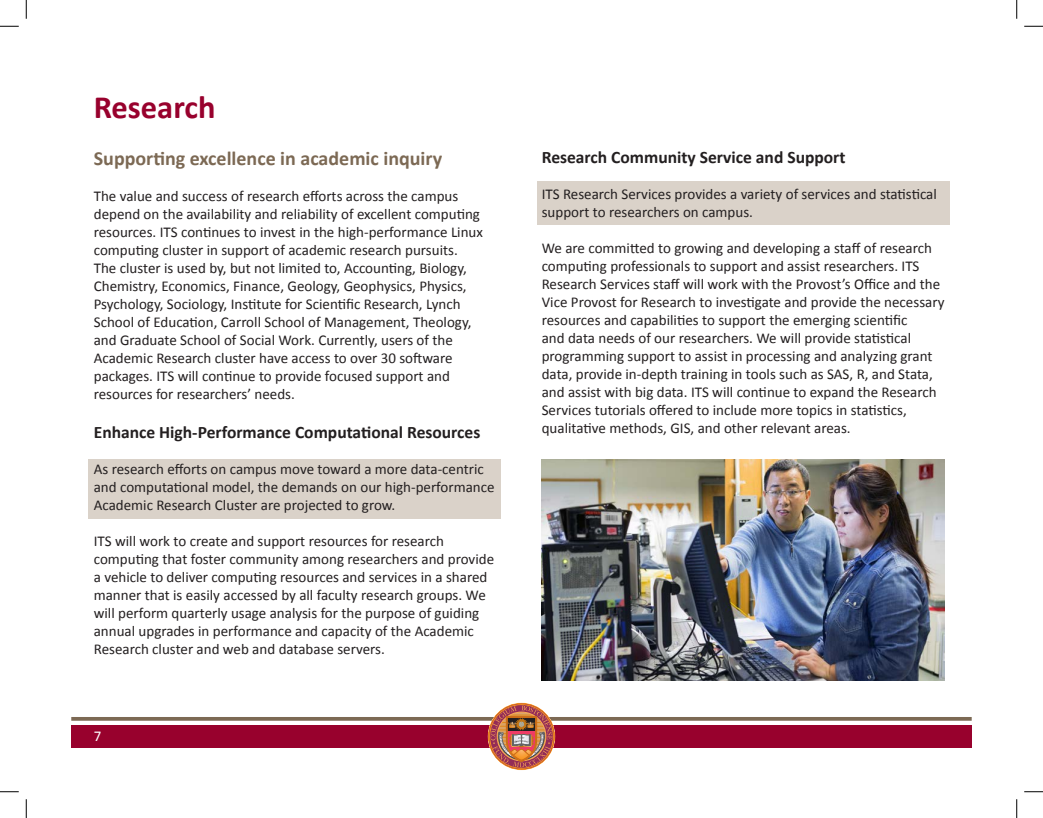
<style>
.page{position:relative;width:1043px;height:818px;background:#fff}
.page>*{position:absolute;margin:0;border:0;box-sizing:border-box;transform-origin:0 0}
.t1{font:700 32.5px "Calibri";color:#98012d}
.t2{font:700 20px "Calibri";color:#7c6954}
.t3{font:700 17.5px "Calibri";color:#231f20}
.t4{font:15px/18px "Calibri";color:#231f20}
.t5{font:15px "Calibri";color:#fff}
</style>
<div class="page">
<div style="left:71px;top:725px;width:900px;height:22px;background:#98012d"></div>
<hr style="left:71px;top:717px;width:900px;height:3px;background:#7c6954">
<svg style="left:489px;top:703px;width:65px;height:66px"></svg>
<div style="left:537px;top:182px;width:412px;height:43px;background:#dad2c9"></div>
<div style="left:89px;top:459px;width:412px;height:60px;background:#dad2c9"></div>
<img style="left:542px;top:459px;width:402px;height:221px">
<svg style="left:0;top:25px;width:19px;height:2px"></svg>
<svg style="left:1024px;top:25px;width:18px;height:2px"></svg>
<svg style="left:0;top:791px;width:19px;height:1px"></svg>
<svg style="left:1024px;top:791px;width:18px;height:1px"></svg>
<svg style="left:25px;top:0;width:2px;height:19px"></svg>
<svg style="left:25px;top:799px;width:2px;height:19px"></svg>
<svg style="left:1016px;top:0;width:1px;height:19px"></svg>
<svg style="left:1016px;top:799px;width:1px;height:19px"></svg>
<h1 class="t1" style="left:94px;top:87px;width:123px">Research</h1>
<h2 class="t2" style="left:94px;top:146px;width:350px">Supporting excellence in academic inquiry</h2>
<p class="t4" style="left:94px;top:187px;width:391px">The value and success of research efforts across the campus depend on the availability and reliability of excellent computing resources. ITS continues to invest in the high-performance Linux computing cluster in support of academic research pursuits.<br>The cluster is used by, but not limited to, Accounting, Biology, Chemistry, Economics, Finance, Geology, Geophysics, Physics, Psychology, Sociology, Institute for Scientific Research, Lynch School of Education, Carroll School of Management, Theology, and Graduate School of Social Work. Currently, users of the Academic Research cluster have access to over 30 software packages. ITS will continue to provide focused support and resources for researchers’ needs.</p>
<p class="t3" style="left:94px;top:421px;width:388px">Enhance High-Performance Computational Resources</p>
<p class="t4" style="left:94px;top:460px;width:402px">As research efforts on campus move toward a more data-centric and computational model, the demands on our high-performance<br>Academic Research Cluster are projected to grow.</p>
<p class="t4" style="left:94px;top:532px;width:402px">ITS will work to create and support resources for research computing that foster community among researchers and provide a vehicle to deliver computing resources and services in a shared manner that is easily accessed by all faculty research groups. We will perform quarterly usage analysis for the purpose of guiding annual upgrades in performance and capacity of the Academic Research cluster and web and database servers.</p>
<p class="t5" style="left:94px;top:727px;width:9px">7</p>
<p class="t3" style="left:542px;top:146px;width:305px">Research Community Service and Support</p>
<p class="t4" style="left:542px;top:185px;width:396px">ITS Research Services provides a variety of services and statistical support to researchers on campus.</p>
<p class="t4" style="left:542px;top:239px;width:404px">We are committed to growing and developing a staff of research computing professionals to support and assist researchers. ITS Research Services staff will work with the Provost’s Office and the Vice Provost for Research to investigate and provide the necessary resources and capabilities to support the emerging scientific<br>and data needs of our researchers. We will provide statistical programming support to assist in processing and analyzing grant data, provide in-depth training in tools such as SAS, R, and Stata, and assist with big data. ITS will continue to expand the Research Services tutorials offered to include more topics in statistics, qualitative methods, GIS, and other relevant areas.</p>
</div>
